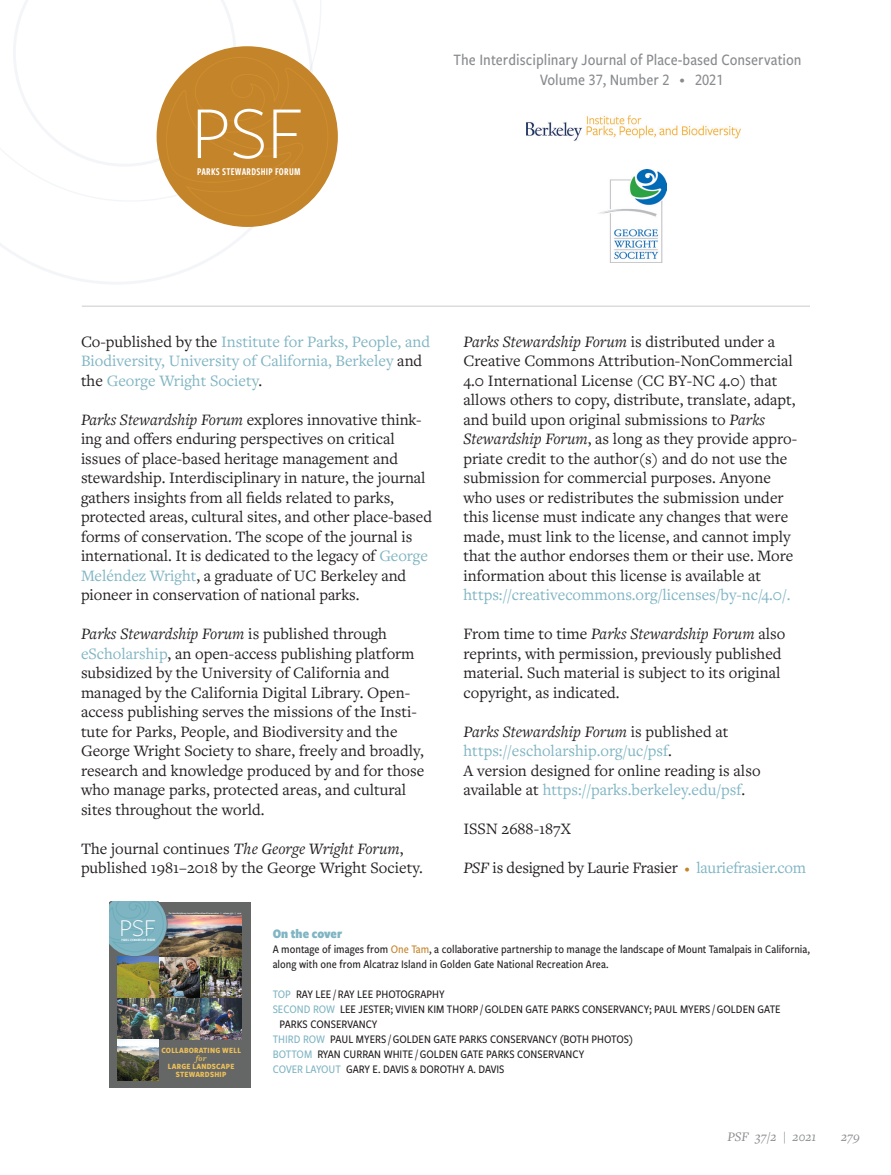
<style>
.page{position:relative;width:891px;height:1175px;background:#fff}
.page>*{position:absolute;margin:0;border:0;box-sizing:border-box;transform-origin:0 0}
.t1{font:300 77.55px "Freight Sans Pro";color:#fff}
.t2{font:300 25.05px "Freight Sans Pro";color:#fff}
.t3{font:16.5px/19.5px "Freight Text Pro";color:#231f20}
.t4{font:16.5px/19.5px "Freight Text Pro";color:#80b5c3}
.t5{font:500 16.5px/19.8px "Freight Sans Cnd Pro";color:#898b8e;text-align:center}
.t6{font:italic 13.5px "Freight Text Pro";color:#898b8e}
.t7{font:900 13.5px "Freight Sans Cnd Pro";color:#80b5c3}
.t8{font:500 12px/15px "Freight Sans Cnd Pro";color:#231f20}
.t9{font:10.8px "Freight Sans Cmp Pro Semi";letter-spacing:.025em;color:#fff}
.t10{font:700 8.25px/7.8px "Freight Sans Cnd Pro";letter-spacing:.025em;color:#edc058;text-align:center}
.t11{font:italic 700 8.25px "Freight Text Pro";color:#edc058}
.t12{font:3.45px "Freight Sans Cmp Pro Semi";letter-spacing:.025em;color:#fff}
.t13{font:2.4px "Freight Sans Cnd Pro Semi";letter-spacing:-.01em;color:#fff}
.s1{font-size:10.5px}
.s2{color:#231f20}
.s3{font-style:italic}
.s4{color:#80b5c3}
.s5{font-size:10.5px;color:#c4842a}
.s6{color:#c4842a}
</style>
<div class="page">
<hr style="left:82px;top:305px;width:728px;height:2px;background:#898b8e">
<svg style="left:0;top:152px;width:289px;height:132px"></svg>
<div style="left:157px;top:46px;width:181px;height:181px;background:#c4842a;border-radius:50%"></div>
<svg style="left:13px;top:0;width:315px;height:216px"></svg>
<img style="left:526px;top:115px;width:215px;height:26px">
<img style="left:599px;top:169px;width:68px;height:94px">
<div style="left:109px;top:902px;width:141px;height:186px;background:#656666"></div>
<img style="left:118px;top:956px;width:124px;height:83px">
<img style="left:159px;top:956px;width:41px;height:41px">
<img style="left:201px;top:956px;width:41px;height:41px">
<img style="left:118px;top:998px;width:82px;height:41px">
<img style="left:201px;top:998px;width:41px;height:41px">
<img style="left:118px;top:1039px;width:41px;height:41px">
<img style="left:168px;top:915px;width:74px;height:41px">
<svg style="left:109px;top:902px;width:59px;height:54px;background:#78a7b2"></svg>
<h1 class="t1" style="left:191px;top:81px;width:113px">PSF</h1>
<p class="t9" style="left:197px;top:164px;width:105px">PARKS STEWARDSHIP FORUM</p>
<p class="t5" style="left:454px;top:49px;width:350px">The Interdisciplinary Journal of Place-based Conservation<br>Volume 37, Number 2 <span class="s1">•</span> 2021</p>
<p class="t4" style="left:81px;top:331px;width:351px"><span class="s2">Co-published by the</span> Institute for Parks, People, and<br>Biodiversity, University of California, Berkeley <span class="s2">and the</span> George Wright Society<span class="s2">.</span></p>
<p class="t3" style="left:81px;top:409px;width:353px"><span class="s3">Parks Stewardship Forum</span> explores innovative think&shy;ing and offers enduring perspectives on critical issues of place-based heritage management and stewardship. Interdisciplinary in nature, the journal gathers insights from all fields related to parks, protected areas, cultural sites, and other place-based forms of conservation. The scope of the journal is international. It is dedicated to the legacy of <span class="s4">George Meléndez Wright</span>, a graduate of UC Berkeley and pioneer in conservation of national parks.</p>
<p class="t3" style="left:81px;top:623px;width:345px"><span class="s3">Parks Stewardship Forum</span> is published through <span class="s4">eScholarship</span>, an open-access publishing platform subsidized by the University of California and managed by the California Digital Library. Open&shy;access publishing serves the missions of the Insti&shy;tute for Parks, People, and Biodiversity and the George Wright Society to share, freely and broadly, research and knowledge produced by and for those who manage parks, protected areas, and cultural sites throughout the world.</p>
<p class="t3" style="left:81px;top:838px;width:343px">The journal continues <span class="s3">The George Wright Forum</span>, published 1981–2018 by the George Wright Society.</p>
<p class="t13" style="left:168px;top:911px;width:74px">The Interdisciplinary Journal of Place-Based Conservation | volume 37/2 | 2021</p>
<p class="t3" style="left:464px;top:331px;width:334px"><span class="s3">Parks Stewardship Forum</span> is distributed under a Creative Commons Attribution-NonCommercial 4.0 International License (CC BY-NC 4.0) that allows others to copy, distribute, translate, adapt, and build upon original submissions to <span class="s3">Parks Stewardship Forum</span>, as long as they provide appro&shy;priate credit to the author(s) and do not use the submission for commercial purposes. Anyone who uses or redistributes the submission under this license must indicate any changes that were made, must link to the license, and cannot imply that the author endorses them or their use. More information about this license is available at</p>
<p class="t4" style="left:464px;top:584px;width:328px">https://creativecommons.org/licenses/by-nc/4.0/.</p>
<p class="t3" style="left:464px;top:623px;width:323px">From time to time <span class="s3">Parks Stewardship Forum</span> also reprints, with permission, previously published material. Such material is subject to its original copyright, as indicated.</p>
<p class="t3" style="left:464px;top:721px;width:299px"><span class="s3">Parks Stewardship Forum</span> is published at <span class="s4">https://escholarship.org/uc/psf</span>.<br>A version designed for online reading is also available at <span class="s4">https://parks.berkeley.edu/psf</span>.</p>
<p class="t3" style="left:464px;top:818px;width:109px">ISSN 2688-187X</p>
<p class="t3" style="left:464px;top:857px;width:344px"><span class="s3">PSF</span> is designed by Laurie Frasier <span class="s5">•</span> <span class="s4">lauriefrasier.com</span></p>
<h2 class="t2" style="left:120px;top:910px;width:38px">PSF</h2>
<p class="t12" style="left:122px;top:937px;width:35px">PARKS STEWARDSHIP FORUM</p>
<p class="t10" style="left:161px;top:1046px;width:81px">COLLABORATING WELL</p>
<p class="t11" style="left:196px;top:1053px;width:12px">for</p>
<p class="t10" style="left:168px;top:1062px;width:68px">LARGE LANDSCAPE<br>STEWARDSHIP</p>
<p class="t7" style="left:273px;top:924px;width:71px">On the cover</p>
<p class="t8" style="left:273px;top:941px;width:539px">A montage of images from <span class="s6">One Tam</span>, a collaborative partnership to manage the landscape of Mount Tamalpais in California, along with one from Alcatraz Island in Golden Gate National Recreation Area.</p>
<p class="t8" style="left:273px;top:986px;width:174px"><span class="s4">TOP</span> RAY LEE / RAY LEE PHOTOGRAPHY</p>
<p class="t8" style="left:273px;top:1001px;width:509px"><span class="s4">SECOND ROW</span> LEE JESTER; VIVIEN KIM THORP / GOLDEN GATE PARKS CONSERVANCY; PAUL MYERS / GOLDEN GATE</p>
<p class="t8" style="left:279px;top:1016px;width:100px">PARKS CONSERVANCY</p>
<p class="t8" style="left:273px;top:1031px;width:362px"><span class="s4">THIRD ROW</span> PAUL MYERS / GOLDEN GATE PARKS CONSERVANCY (BOTH PHOTOS)</p>
<p class="t8" style="left:273px;top:1046px;width:313px"><span class="s4">BOTTOM</span> RYAN CURRAN WHITE / GOLDEN GATE PARKS CONSERVANCY</p>
<p class="t8" style="left:273px;top:1061px;width:233px"><span class="s4">COVER LAYOUT</span> GARY E. DAVIS <span class="s1">&amp;</span> DOROTHY A. DAVIS</p>
<p class="t6" style="left:727px;top:1128px;width:91px">PSF 37/2 | 2021</p>
<p class="t6" style="left:841px;top:1128px;width:20px">279</p>
</div>
